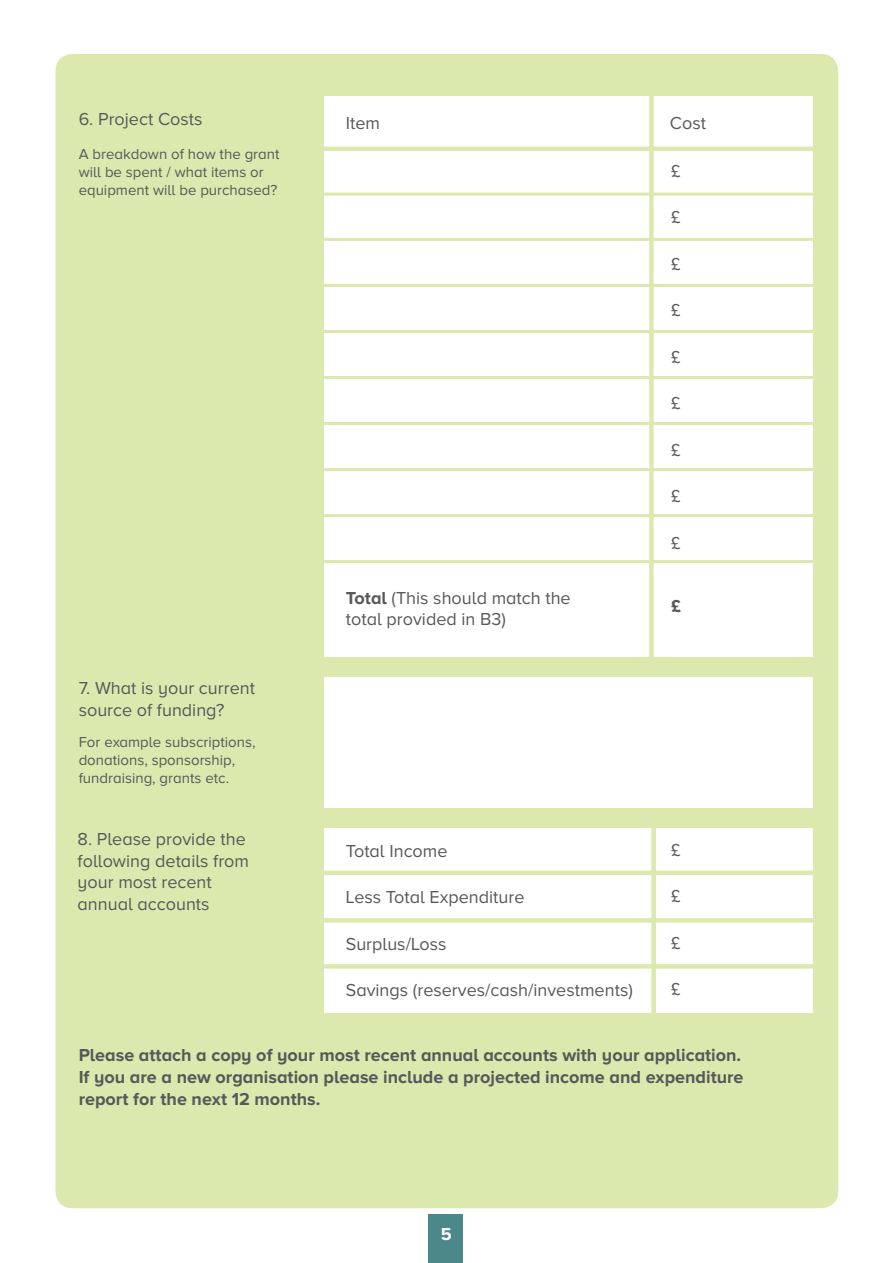
<style>
.page{position:relative;width:893px;height:1263px;background:#fff}
.page>*{position:absolute;margin:0;border:0;box-sizing:border-box;transform-origin:0 0}
.t1{font:18px "Proxima Nova A";color:#57585a}
.t2{font:700 18px/21.6px "Proxima Nova A";color:#57585a}
.t3{font:700 18px "Proxima Nova A";color:#fff}
.t4{font:15px/18px "Proxima Nova A";color:#57585a}
.s1{font-weight:700}
</style>
<div class="page">
<div style="left:55px;top:54px;width:783px;height:1154px;background:#dce9ae;border-radius:17px"></div>
<div style="left:324px;top:97px;width:488px;height:560px;background:#fff"></div>
<hr style="left:315px;top:147px;width:508px;height:4px;background:#dce9ae">
<div style="left:649px;top:87px;width:5px;height:577px;background:#dce9ae"></div>
<hr style="left:314px;top:193px;width:508px;height:3px;background:#dce9ae">
<hr style="left:314px;top:238px;width:508px;height:3px;background:#dce9ae">
<hr style="left:315px;top:284px;width:508px;height:3px;background:#dce9ae">
<hr style="left:314px;top:330px;width:508px;height:3px;background:#dce9ae">
<hr style="left:314px;top:376px;width:508px;height:3px;background:#dce9ae">
<div style="left:324px;top:677px;width:488px;height:130px;background:#fff"></div>
<div style="left:324px;top:828px;width:489px;height:184px;background:#fff"></div>
<div style="left:651px;top:819px;width:5px;height:213px;background:#dce9ae"></div>
<div style="left:314px;top:870px;width:508px;height:5px;background:#dce9ae"></div>
<div style="left:314px;top:918px;width:508px;height:5px;background:#dce9ae"></div>
<div style="left:314px;top:964px;width:508px;height:5px;background:#dce9ae"></div>
<hr style="left:315px;top:422px;width:508px;height:3px;background:#dce9ae">
<hr style="left:323px;top:468px;width:508px;height:3px;background:#dce9ae">
<hr style="left:314px;top:514px;width:508px;height:3px;background:#dce9ae">
<hr style="left:315px;top:560px;width:508px;height:3px;background:#dce9ae">
<div style="left:428px;top:1214px;width:34px;height:49px;background:#4c878a"></div>
<p class="t1" style="left:79px;top:109px;width:125px">6. Project Costs</p>
<p class="t4" style="left:79px;top:144px;width:202px">A breakdown of how the grant will be spent / what items or equipment will be purchased?</p>
<p class="t1" style="left:79px;top:678px;width:178px">7. What is your current</p>
<p class="t1" style="left:79px;top:700px;width:147px">source of funding?</p>
<p class="t4" style="left:79px;top:733px;width:178px">For example subscriptions,</p>
<p class="t4" style="left:79px;top:751px;width:158px">donations, sponsorship,</p>
<p class="t4" style="left:79px;top:769px;width:152px">fundraising, grants etc.</p>
<p class="t1" style="left:78px;top:829px;width:170px">8. Please provide the</p>
<p class="t1" style="left:78px;top:850px;width:173px">following details from</p>
<p class="t1" style="left:78px;top:872px;width:136px">your most recent</p>
<p class="t1" style="left:78px;top:894px;width:134px">annual accounts</p>
<p class="t1" style="left:346px;top:113px;width:36px">Item</p>
<p class="t1" style="left:670px;top:113px;width:38px">Cost</p>
<p class="t1" style="left:346px;top:588px;width:226px"><span class="s1">Total</span> (This should match the</p>
<p class="t1" style="left:346px;top:609px;width:162px">total provided in B3)</p>
<p class="t1" style="left:671px;top:161px;width:11px">£</p>
<p class="t1" style="left:671px;top:207px;width:11px">£</p>
<p class="t1" style="left:671px;top:254px;width:11px">£</p>
<p class="t1" style="left:671px;top:300px;width:11px">£</p>
<p class="t1" style="left:671px;top:347px;width:11px">£</p>
<p class="t1" style="left:671px;top:393px;width:11px">£</p>
<p class="t1" style="left:671px;top:440px;width:11px">£</p>
<p class="t1" style="left:671px;top:486px;width:11px">£</p>
<p class="t1" style="left:671px;top:533px;width:11px">£</p>
<p class="t2" style="left:671px;top:595px;width:11px">£</p>
<p class="t1" style="left:346px;top:841px;width:103px">Total Income</p>
<p class="t1" style="left:346px;top:887px;width:180px">Less Total Expenditure</p>
<p class="t1" style="left:346px;top:934px;width:102px">Surplus/Loss</p>
<p class="t1" style="left:346px;top:980px;width:288px">Savings (reserves/cash/investments)</p>
<p class="t1" style="left:671px;top:840px;width:11px">£</p>
<p class="t1" style="left:671px;top:886px;width:11px">£</p>
<p class="t1" style="left:671px;top:933px;width:11px">£</p>
<p class="t1" style="left:671px;top:979px;width:11px">£</p>
<p class="t2" style="left:79px;top:1044px;width:664px">Please attach a copy of your most recent annual accounts with your application.</p>
<p class="t2" style="left:79px;top:1066px;width:666px">If you are a new organisation please include a projected income and expenditure report for the next 12 months.</p>
<p class="t3" style="left:441px;top:1224px;width:12px">5</p>
</div>
